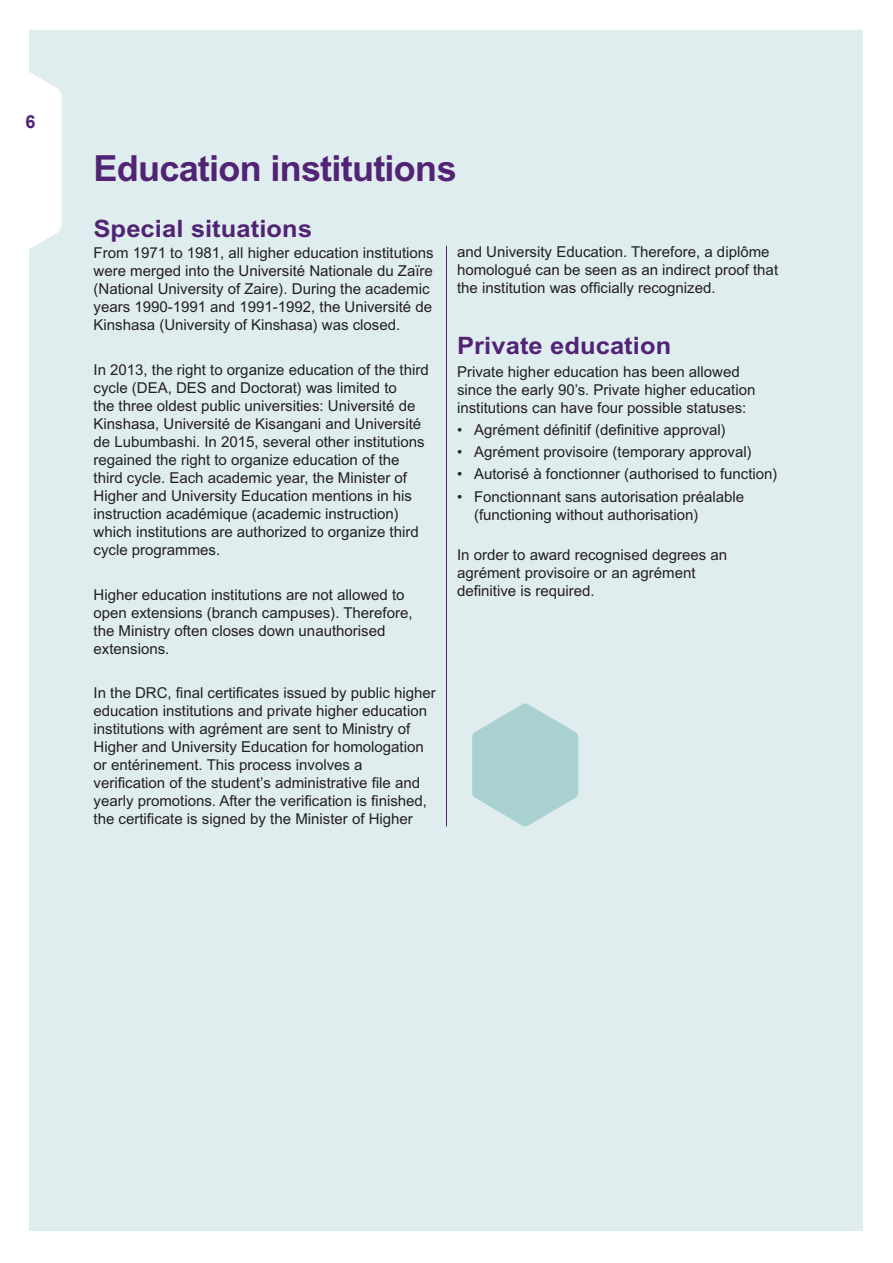
<style>
.page{position:relative;width:893px;height:1263px;background:#fff}
.page>*{position:absolute;margin:0;border:0;box-sizing:border-box;transform-origin:0 0}
.t1{font:700 36px "Arial MT Std";letter-spacing:-.02em;color:#512375}
.Tittel-2{font:700 24px "Arial MT Std";letter-spacing:.005em;color:#512375;scale:1.06 1}
.Bullit_points{font:700 24px "Arial MT Std";letter-spacing:.005em;color:#512375;scale:1.06 1}
.t2{font:700 18px "Arial";color:#512375}
.Bullit_points-2{font:15px/18px "Arial MT Std";color:#231f20}
</style>
<div class="page">
<div style="left:30px;top:30px;width:833px;height:1201px;background:#dfedee"></div>
<svg style="left:29px;top:30px;width:33px;height:269px"></svg>
<hr style="left:446px;top:246px;width:1px;height:580px;background:#512375">
<svg style="left:472px;top:703px;width:106px;height:123px"></svg>
<p class="t2" style="left:26px;top:110px;width:12px">6</p>
<p class="t1" style="left:94px;top:147px;width:364px">Education institutions</p>
<p class="Tittel-2" style="left:94px;top:214px;width:208px">Special situations</p>
<p class="Bullit_points-2" style="left:94px;top:244px;width:342px">From 1971 to 1981, all higher education institutions were merged into the Université Nationale du Zaïre (National University of Zaire). During the academic years 1990-1991 and 1991-1992, the Université de Kinshasa (University of Kinshasa) was closed.</p>
<p class="Bullit_points-2" style="left:94px;top:361px;width:337px">In 2013, the right to organize education of the third cycle (DEA, DES and Doctorat) was limited to<br>the three oldest public universities: Université de Kinshasa, Université de Kisangani and Université de Lubumbashi. In 2015, several other institutions regained the right to organize education of the third cycle. Each academic year, the Minister of Higher and University Education mentions in his instruction académique (academic instruction) which institutions are authorized to organize third cycle programmes.</p>
<p class="Bullit_points-2" style="left:94px;top:585px;width:321px">Higher education institutions are not allowed to open extensions (branch campuses). Therefore, the Ministry often closes down unauthorised extensions.</p>
<p class="Bullit_points-2" style="left:94px;top:684px;width:344px">In the DRC, final certificates issued by public higher education institutions and private higher education institutions with agrément are sent to Ministry of Higher and University Education for homologation or entérinement. This process involves a verification of the student’s administrative file and yearly promotions. After the verification is finished, the certificate is signed by the Minister of Higher</p>
<p class="Bullit_points-2" style="left:457px;top:242px;width:323px">and University Education. Therefore, a diplôme homologué can be seen as an indirect proof that the institution was officially recognized.</p>
<p class="Bullit_points" style="left:457px;top:332px;width:204px">Private education</p>
<p class="Bullit_points-2" style="left:457px;top:362px;width:300px">Private higher education has been allowed since the early 90’s. Private higher education institutions can have four possible statuses:</p>
<p class="Bullit_points-2" style="left:457px;top:421px;width:270px">• Agrément définitif (definitive approval)</p>
<p class="Bullit_points-2" style="left:457px;top:443px;width:296px">• Agrément provisoire (temporary approval)</p>
<p class="Bullit_points-2" style="left:457px;top:465px;width:322px">• Autorisé à fonctionner (authorised to function)</p>
<p class="Bullit_points-2" style="left:474px;top:487px;width:272px;text-indent:-17px">• Fonctionnant sans autorisation préalable (functioning without authorisation)</p>
<p class="Bullit_points-2" style="left:457px;top:546px;width:272px">In order to award recognised degrees an agrément provisoire or an agrément definitive is required.</p>
</div>
